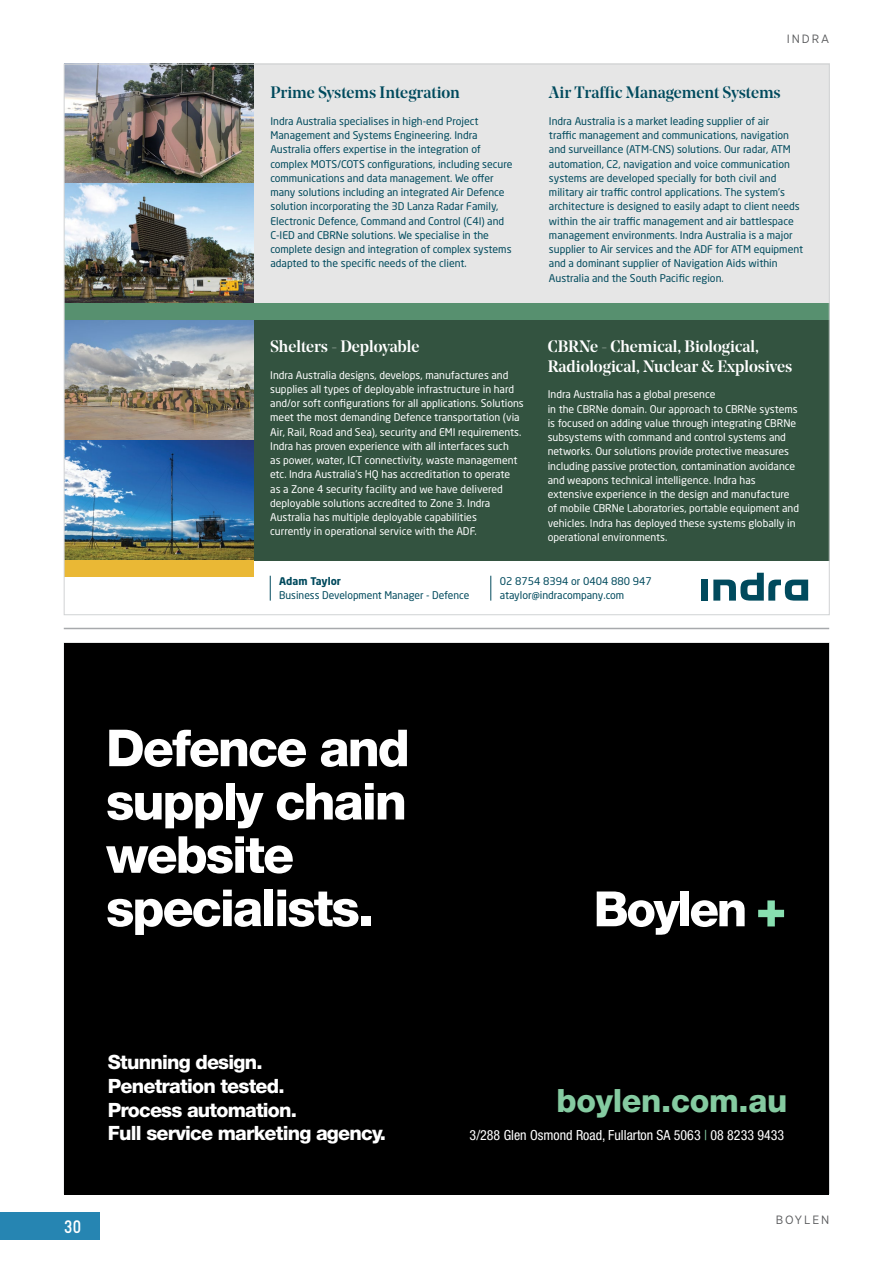
<style>
.page{position:relative;width:893px;height:1263px;background:#fff}
.page>*{position:absolute;margin:0;border:0;box-sizing:border-box;transform-origin:0 0}
.t1{font:800 51px/53.2px "Helvetica Neue LT Std";letter-spacing:-.04em;color:#fff}
.t2{font:800 32.1px "Helvetica Neue LT Std";letter-spacing:-.01em;color:#85cba1}
.t3{font:800 19.65px/23.7px "Helvetica Neue LT Std";letter-spacing:-.04em;color:#fff}
.t4{font:700 18px "Melbourne";color:#fff}
.t5{font:500 16.5px/19.8px "Noe Display";color:#fff}
.t6{font:500 16.5px "Noe Display";color:#004a5d}
.t7{font:condensed 13.95px "Helvetica Neue LT Std";color:#fff}
.t8{font:12px "Gotham Narrow";letter-spacing:.16em;color:#58595b}
.t9{font:10.5px/14.2px "Neo Sans Pro";color:#004a5d}
.t10{font:10.5px/14.2px "Neo Sans Pro";color:#fff}
.t11{font:700 10.5px "Neo Sans Pro";color:#004a5d}
.s1{color:#85cba1}
</style>
<div class="page">
<hr style="left:64px;top:628px;width:765px;height:1px;background:#a7a9ac">
<div style="left:0;top:1212px;width:100px;height:28px;background:#2685b2"></div>
<div style="left:701px;top:580px;width:7px;height:21px;background:#004a5d"></div>
<svg style="left:713px;top:573px;width:95px;height:28px"></svg>
<div style="left:186px;top:311px;width:643px;height:249px;background:#335340"></div>
<div style="left:186px;top:64px;width:643px;height:247px;background:#e6e6e6"></div>
<img style="left:66px;top:66px;width:187px;height:237px">
<img style="left:66px;top:320px;width:187px;height:240px">
<svg style="left:270px;top:576px;width:1px;height:25px"></svg>
<svg style="left:491px;top:576px;width:1px;height:25px"></svg>
<div style="left:64px;top:560px;width:189px;height:17px;background:#eab835"></div>
<div style="left:64px;top:303px;width:765px;height:17px;background:#57906f"></div>
<div style="left:64px;top:643px;width:765px;height:552px;background:#000"></div>
<svg style="left:597px;top:891px;width:83px;height:44px"></svg>
<div style="left:680px;top:891px;width:9px;height:35px;background:#fff"></div>
<svg style="left:691px;top:900px;width:54px;height:27px"></svg>
<svg style="left:758px;top:900px;width:26px;height:26px"></svg>
<h3 class="t6" style="left:270px;top:85px;width:191px">Prime Systems Integration</h3>
<p class="t9" style="left:270px;top:114px;width:244px">Indra Australia specialises in high-end Project Management and Systems Engineering. Indra Australia offers expertise in the integration of complex MOTS/COTS configurations, including secure communications and data management. We offer many solutions including an integrated Air Defence solution incorporating the 3D Lanza Radar Family, Electronic Defence, Command and Control (C4I) and C-IED and CBRNe solutions. We specialise in the complete design and integration of complex systems adapted to the specific needs of the client.</p>
<p class="t8" style="left:787px;top:31px;width:44px">INDRA</p>
<h3 class="t6" style="left:549px;top:85px;width:233px">Air Traffic Management Systems</h3>
<p class="t9" style="left:549px;top:114px;width:256px">Indra Australia is a market leading supplier of air<br>traffic management and communications, navigation and surveillance (ATM-CNS) solutions. Our radar, ATM automation, C2, navigation and voice communication systems are developed specially for both civil and military air traffic control applications. The system’s architecture is designed to easily adapt to client needs within the air traffic management and air battlespace management environments. Indra Australia is a major supplier to Air services and the ADF for ATM equipment and a dominant supplier of Navigation Aids within Australia and the South Pacific region.</p>
<h3 class="t5" style="left:270px;top:337px;width:151px">Shelters - Deployable</h3>
<p class="t10" style="left:270px;top:367px;width:255px">Indra Australia designs, develops, manufactures and supplies all types of deployable infrastructure in hard and/or soft configurations for all applications. Solutions meet the most demanding Defence transportation (via Air, Rail, Road and Sea), security and EMI requirements.<br>Indra has proven experience with all interfaces such<br>as power, water, ICT connectivity, waste management etc. Indra Australia’s HQ has accreditation to operate<br>as a Zone 4 security facility and we have delivered deployable solutions accredited to Zone 3. Indra Australia has multiple deployable capabilities<br>currently in operational service with the ADF.</p>
<p class="t11" style="left:279px;top:575px;width:63px">Adam Taylor</p>
<p class="t9" style="left:279px;top:588px;width:192px">Business Development Manager - Defence</p>
<h3 class="t5" style="left:548px;top:337px;width:246px">CBRNe - Chemical, Biological,<br>Radiological, Nuclear &amp; Explosives</h3>
<p class="t10" style="left:548px;top:387px;width:253px">Indra Australia has a global presence<br>in the CBRNe domain. Our approach to CBRNe systems is focused on adding value through integrating CBRNe subsystems with command and control systems and networks. Our solutions provide protective measures including passive protection, contamination avoidance and weapons technical intelligence. Indra has extensive experience in the design and manufacture of mobile CBRNe Laboratories, portable equipment and vehicles. Indra has deployed these systems globally in operational environments.</p>
<p class="t9" style="left:500px;top:574px;width:153px;line-height:13.5px">02 8754 8394 or 0404 880 947 ataylor@indracompany.com</p>
<h1 class="t1" style="left:106px;top:721px;width:305px">Defence and supply chain website specialists.</h1>
<h3 class="t3" style="left:108px;top:1050px;width:280px">Stunning design.<br>Penetration tested.<br>Process automation.<br>Full service marketing agency.</h3>
<h2 class="t2" style="left:556px;top:1081px;width:232px">boylen.com.au</h2>
<h3 class="t7" style="left:470px;top:1127px;width:316px">3/288 Glen Osmond Road, Fullarton SA 5063 <span class="s1">|</span> 08 8233 9433</h3>
<h3 class="t4" style="left:64px;top:1217px;width:19px">30</h3>
<p class="t8" style="left:776px;top:1213px;width:55px">BOYLEN</p>
</div>
